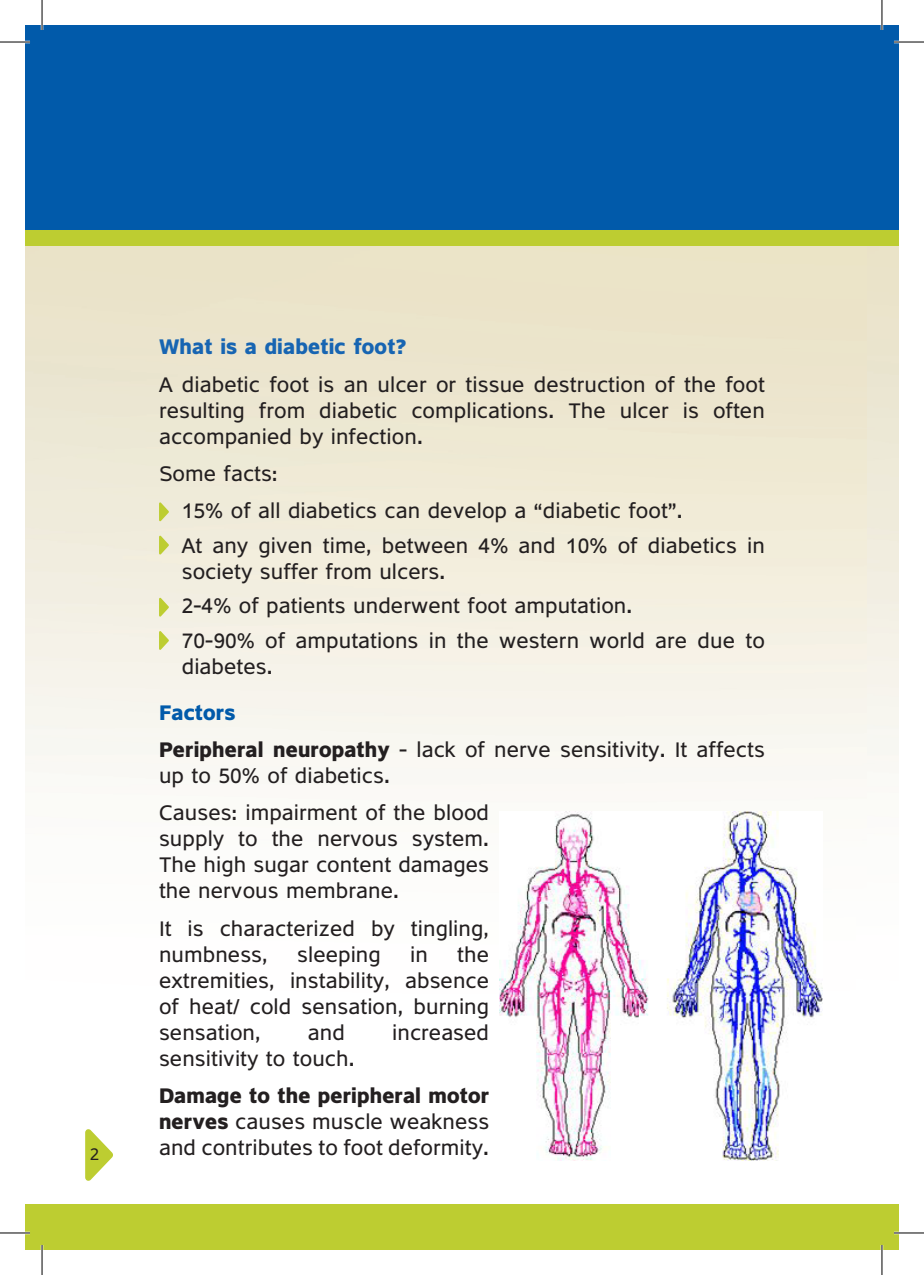
<style>
.page{position:relative;width:924px;height:1275px;background:#fff}
.page>*{position:absolute;margin:0;border:0;box-sizing:border-box;transform-origin:0 0}
.t1{font:21px/26px "Fb Tamlil Eng";color:#231f20;text-align:justify}
.t2{font:700 21px "Fb Tamlil Eng";color:#1765b2}
.t3{font:700 21px "Fb Tamlil Eng";color:#015aaa}
.t4{font:21px "Fb Typo Pas";color:#231f20}
.s1{font-weight:700}
</style>
<div class="page">
<img style="left:25px;top:245px;width:842px;height:759px">
<img style="left:867px;top:245px;width:31px;height:528px">
<img style="left:855px;top:902px;width:12px;height:102px">
<div style="left:25px;top:25px;width:873px;height:205px;background:#015aaa"></div>
<div style="left:25px;top:230px;width:873px;height:15px;background:#bdcd31"></div>
<div style="left:25px;top:1204px;width:873px;height:46px;background:#bdcd31"></div>
<svg style="left:85px;top:1129px;width:28px;height:52px"></svg>
<svg style="left:159px;top:502px;width:10px;height:19px"></svg>
<svg style="left:159px;top:597px;width:10px;height:19px"></svg>
<svg style="left:159px;top:535px;width:10px;height:19px"></svg>
<svg style="left:159px;top:631px;width:10px;height:19px"></svg>
<img style="left:499px;top:812px;width:322px;height:349px">
<hr style="left:0;top:41px;width:30px;height:2px;background:#fff">
<hr style="left:893px;top:41px;width:30px;height:2px;background:#fff">
<hr style="left:0;top:1231px;width:30px;height:3px;background:#fff">
<hr style="left:893px;top:1231px;width:30px;height:3px;background:#fff">
<hr style="left:41px;top:0;width:2px;height:30px;background:#fff">
<hr style="left:41px;top:1245px;width:2px;height:30px;background:#fff">
<hr style="left:880px;top:0;width:2px;height:30px;background:#fff">
<hr style="left:880px;top:1245px;width:2px;height:30px;background:#fff">
<hr style="left:0;top:42px;width:30px;height:1px;background:#000">
<hr style="left:893px;top:42px;width:30px;height:1px;background:#000">
<hr style="left:0;top:1232px;width:30px;height:1px;background:#000">
<hr style="left:893px;top:1232px;width:30px;height:1px;background:#000">
<hr style="left:42px;top:0;width:1px;height:30px;background:#000">
<hr style="left:42px;top:1245px;width:1px;height:30px;background:#000">
<hr style="left:881px;top:0;width:1px;height:30px;background:#000">
<hr style="left:881px;top:1245px;width:1px;height:30px;background:#000">
<p class="t4" style="left:90px;top:1143px;width:11px">2</p>
<p class="t2" style="left:159px;top:337px;width:249px">What is a diabetic foot?</p>
<p class="t1" style="left:159px;top:373px;width:607px">A diabetic foot is an ulcer or tissue destruction of the foot resulting from diabetic complications. The ulcer is often accompanied by infection.</p>
<p class="t1" style="left:159px;top:463px;width:120px">Some facts:</p>
<p class="t1" style="left:159px;top:500px;width:525px">• 15% of all diabetics can develop a “diabetic foot”.</p>
<p class="t1" style="left:182px;top:535px;width:584px;text-indent:-23px">• At any given time, between 4% and 10% of diabetics in society suffer from ulcers.</p>
<p class="t1" style="left:159px;top:595px;width:475px">• 2-4% of patients underwent foot amputation.</p>
<p class="t1" style="left:182px;top:630px;width:584px;text-indent:-23px">• 70-90% of amputations in the western world are due to diabetes.</p>
<p class="t3" style="left:159px;top:702px;width:78px">Factors</p>
<p class="t1" style="left:159px;top:739px;width:607px"><span class="s1">Peripheral neuropathy</span> - lack of nerve sensitivity. It affects up to 50% of diabetics.</p>
<p class="t1" style="left:159px;top:802px;width:331px">Causes: impairment of the blood supply to the nervous system.<br>The high sugar content damages the nervous membrane.</p>
<p class="t1" style="left:159px;top:918px;width:331px">It is characterized by tingling, numbness,</p>
<p class="t1" style="left:159px;top:944px;width:331px;text-indent:298px">the extremities, instability, absence of heat/ cold sensation, burning sensation,</p>
<p class="t1" style="left:297px;top:944px;width:85px">sleeping</p>
<p class="t1" style="left:410px;top:944px;width:19px">in</p>
<p class="t1" style="left:308px;top:1022px;width:39px">and</p>
<p class="t1" style="left:392px;top:1022px;width:98px">increased</p>
<p class="t1" style="left:159px;top:1048px;width:197px">sensitivity to touch.</p>
<p class="t1" style="left:159px;top:1085px;width:331px"><span class="s1">Damage to the peripheral motor nerves</span> causes muscle weakness and contributes to foot deformity.</p>
</div>
